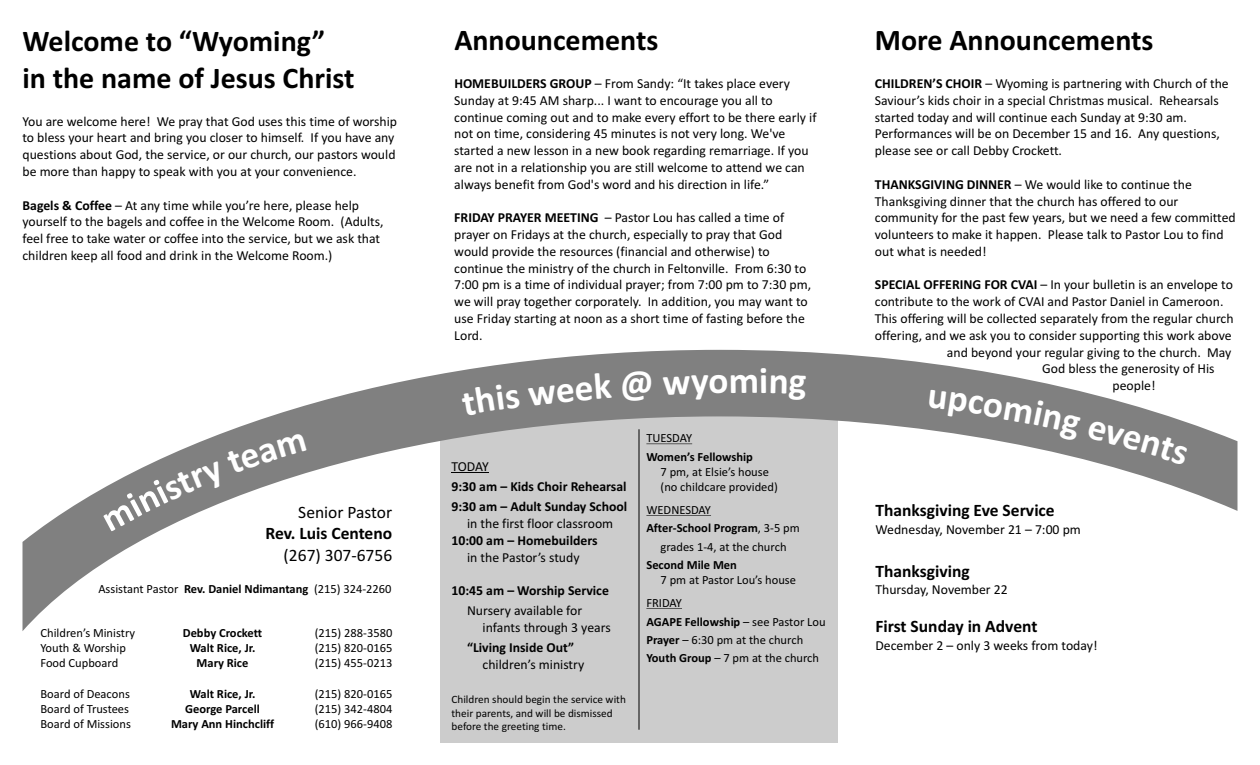
<style>
.page{position:relative;width:1260px;height:765px;background:#fff}
.page>*{position:absolute;margin:0;border:0;box-sizing:border-box;transform-origin:0 0}
.t1{font:700 37.5px "Calibri";color:#fff}
.t2{font:700 30px/36.6px "Calibri";color:#000}
.t3{font:700 17.5px "Calibri";color:#000}
.t4{font:17.5px "Calibri";color:#000}
.t5{font:13.75px/16.8px "Calibri";color:#000}
.t6{font:700 13.75px/20.1px "Calibri";color:#000}
.t7{font:12.5px/15.2px "Calibri";color:#000}
.t8{font:700 12.5px/15.2px "Calibri";color:#000;text-align:center}
.t9{font:11.25px/13.8px "Calibri";color:#000}
.s1{font-weight:700}
.s2{font-weight:400}
</style>
<div class="page">
<div style="left:440px;top:395px;width:398px;height:347px;background:#ccc"></div>
<hr style="left:639px;top:429px;width:1px;height:301px;background:#000">
<svg style="left:22px;top:350px;width:1216px;height:281px"></svg>
<svg style="left:622px;top:370px;width:30px;height:31px"></svg>
<svg style="left:663px;top:376px;width:27px;height:19px"></svg>
<svg style="left:771px;top:375px;width:35px;height:25px"></svg>
<div style="left:528px;top:372px;width:84px;height:34px;background:#808080"></div>
<div style="left:461px;top:384px;width:59px;height:32px;background:#808080"></div>
<div style="left:929px;top:389px;width:152px;height:52px;background:#808080"></div>
<div style="left:1087px;top:420px;width:101px;height:46px;background:#808080"></div>
<svg style="left:103px;top:432px;width:204px;height:99px"></svg>
<h2 class="t2" style="left:22px;top:25px;width:334px">Welcome to “Wyoming” in the name of Jesus Christ</h2>
<p class="t5" style="left:22px;top:114px;width:376px">You are welcome here! We pray that God uses this time of worship to bless your heart and bring you closer to himself. If you have any questions about God, the service, or our church, our pastors would be more than happy to speak with you at your convenience.</p>
<p class="t5" style="left:22px;top:198px;width:363px"><span class="s1">Bagels &amp; Coffee</span> – At any time while you’re here, please help yourself to the bagels and coffee in the Welcome Room. (Adults, feel free to take water or coffee into the service, but we ask that children keep all food and drink in the Welcome Room.)</p>
<p class="t4" style="left:298px;top:505px;width:95px">Senior Pastor</p>
<p class="t3" style="left:265px;top:526px;width:128px">Rev. Luis Centeno</p>
<p class="t4" style="left:284px;top:548px;width:110px">(267) 307-6756</p>
<p class="t7" style="left:98px;top:583px;width:295px">Assistant Pastor <span class="s1">Rev. Daniel Ndimantang</span> (215) 324-2260</p>
<p class="t7" style="left:40px;top:626px;width:96px">Children’s Ministry<br>Youth &amp; Worship<br>Food Cupboard</p>
<p class="t7" style="left:40px;top:687px;width:92px">Board of Deacons<br>Board of Trustees<br>Board of Missions</p>
<p class="t7" style="left:315px;top:626px;width:79px;text-align:justify">(215) 288-3580 (215) 820-0165 (215) 455-0213</p>
<p class="t7" style="left:315px;top:687px;width:79px;text-align:justify">(215) 820-0165 (215) 342-4804 (610) 966-9408</p>
<p class="t8" style="left:183px;top:626px;width:81px">Debby Crockett<br>Walt Rice, Jr.<br>Mary Rice</p>
<p class="t8" style="left:171px;top:687px;width:105px">Walt Rice, Jr.<br>George Parcell<br>Mary Ann Hinchcliff</p>
<h2 class="t2" style="left:454px;top:24px;width:206px">Announcements</h2>
<p class="t5" style="left:454px;top:76px;width:364px"><span class="s1">HOMEBUILDERS GROUP</span> – From Sandy: “It takes place every Sunday at 9:45 AM sharp... I want to encourage you all to continue coming out and to make every effort to be there early if not on time, considering 45 minutes is not very long. We've started a new lesson in a new book regarding remarriage. If you are not in a relationship you are still welcome to attend we can always benefit from God's word and his direction in life.”</p>
<p class="t5" style="left:454px;top:211px;width:358px"><span class="s1">FRIDAY PRAYER MEETING</span> – Pastor Lou has called a time of prayer on Fridays at the church, especially to pray that God would provide the resources (financial and otherwise) to continue the ministry of the church in Feltonville. From 6:30 to 7:00 pm is a time of individual prayer; from 7:00 pm to 7:30 pm, we will pray together corporately. In addition, you may want to use Friday starting at noon as a short time of fasting before the Lord.</p>
<p class="t5" style="left:452px;top:459px;width:39px">TODAY</p>
<p class="t6" style="left:451px;top:478px;width:177px">9:30 am – Kids Choir Rehearsal<br>9:30 am – Adult Sunday School</p>
<p class="t5" style="left:467px;top:516px;width:148px">in the first floor classroom</p>
<p class="t6" style="left:451px;top:531px;width:148px">10:00 am – Homebuilders</p>
<p class="t5" style="left:467px;top:550px;width:114px">in the Pastor’s study</p>
<p class="t6" style="left:451px;top:582px;width:159px">10:45 am – Worship Service</p>
<p class="t5" style="left:483px;top:604px;width:130px;text-indent:-16px">Nursery available for infants through 3 years</p>
<p class="t6" style="left:467px;top:639px;width:109px">“Living Inside Out”</p>
<p class="t5" style="left:483px;top:657px;width:103px">children’s ministry</p>
<p class="t9" style="left:451px;top:693px;width:176px">Children should begin the service with their parents, and will be dismissed before the greeting time.</p>
<h1 class="t1" style="left:691px;top:365px;width:79px;rotate:-1deg">yomi</h1>
<p class="t7" style="left:646px;top:432px;width:47px">TUESDAY</p>
<p class="t8" style="left:646px;top:450px;width:108px">Women’s Fellowship</p>
<p class="t7" style="left:661px;top:465px;width:119px">7 pm, at Elsie’s house (no childcare provided)</p>
<p class="t7" style="left:646px;top:503px;width:66px">WEDNESDAY</p>
<p class="t8" style="left:646px;top:522px;width:155px">After-School Program<span class="s2">, 3-5 pm</span></p>
<p class="t7" style="left:661px;top:540px;width:128px">grades 1-4, at the church</p>
<p class="t8" style="left:646px;top:558px;width:92px">Second Mile Men</p>
<p class="t7" style="left:646px;top:570px;width:151px;line-height:22.9px;text-indent:14px">7 pm at Pastor Lou’s house<br>FRIDAY</p>
<p class="t7" style="left:646px;top:613px;width:181px;line-height:18.2px"><span class="s1">AGAPE Fellowship</span> – see Pastor Lou<br><span class="s1">Prayer</span> – 6:30 pm at the church<br><span class="s1">Youth Group</span> – 7 pm at the church</p>
<h2 class="t2" style="left:875px;top:24px;width:280px">More Announcements</h2>
<p class="t5" style="left:875px;top:76px;width:355px"><span class="s1">CHILDREN’S CHOIR</span> – Wyoming is partnering with Church of the Saviour’s kids choir in a special Christmas musical. Rehearsals started today and will continue each Sunday at 9:30 am.<br>Performances will be on December 15 and 16. Any questions, please see or call Debby Crockett.</p>
<p class="t5" style="left:875px;top:177px;width:362px"><span class="s1">THANKSGIVING DINNER</span> – We would like to continue the Thanksgiving dinner that the church has offered to our community for the past few years, but we need a few committed volunteers to make it happen. Please talk to Pastor Lou to find out what is needed!</p>
<p class="t5" style="left:875px;top:278px;width:360px"><span class="s1">SPECIAL OFFERING FOR CVAI</span> – In your bulletin is an envelope to</p>
<p class="t5" style="left:875px;top:294px;width:350px">contribute to the work of CVAI and Pastor Daniel in Cameroon.</p>
<p class="t5" style="left:875px;top:311px;width:360px">This offering will be collected separately from the regular church</p>
<p class="t5" style="left:875px;top:328px;width:358px">offering, and we ask you to consider supporting this work above</p>
<p class="t5" style="left:947px;top:345px;width:286px">and beyond your regular giving to the church. May</p>
<p class="t5" style="left:1042px;top:362px;width:174px">God bless the generosity of His</p>
<p class="t5" style="left:1112px;top:378px;width:45px">people!</p>
<p class="t3" style="left:876px;top:503px;width:181px">Thanksgiving Eve Service</p>
<p class="t5" style="left:876px;top:522px;width:207px">Wednesday, November 21 – 7:00 pm</p>
<p class="t3" style="left:876px;top:563px;width:96px">Thanksgiving</p>
<p class="t5" style="left:876px;top:582px;width:134px">Thursday, November 22</p>
<p class="t3" style="left:876px;top:619px;width:164px">First Sunday in Advent</p>
<p class="t5" style="left:876px;top:638px;width:224px">December 2 – only 3 weeks from today!</p>
</div>
